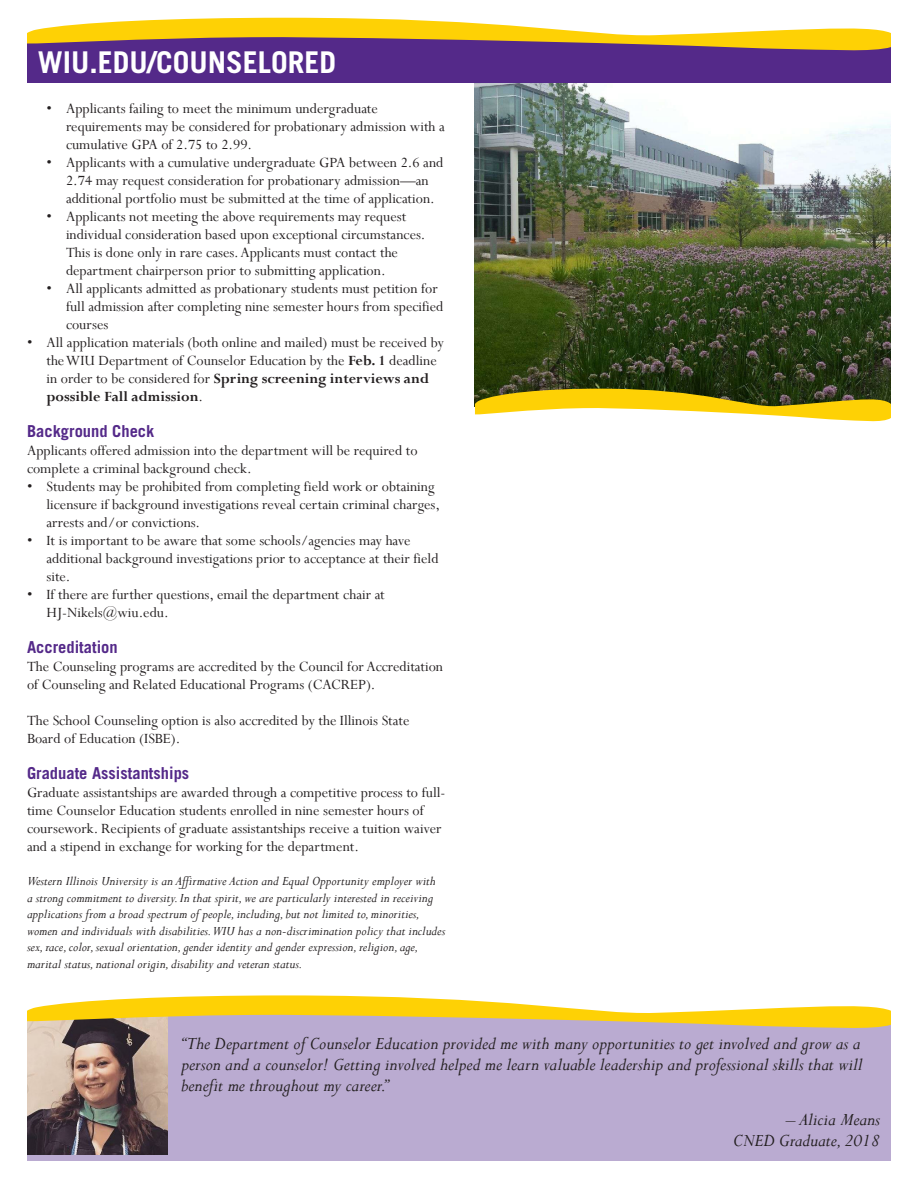
<style>
.page{position:relative;width:918px;height:1188px;background:#fff}
.page>*{position:absolute;margin:0;border:0;box-sizing:border-box;transform-origin:0 0}
.web_address{font:700 30px "Trade Gothic";color:#fff}
.boxed_featured_quo{font:italic 19.5px/21px "Perpetua";color:#231f20;text-align:justify}
.subhead_1_purple{font:700 16.5px "Trade Gothic";color:#542989}
.list_2{font:15.75px/18px "Perpetua";color:#231f20}
.body_text___A{font:15.75px/18px "Perpetua";color:#231f20}
.list_1{font:15.75px/18px "Perpetua";color:#231f20}
.list_1___A{font:15.75px/18px "Perpetua";color:#231f20}
.body_text{font:15.75px/18px "Perpetua";color:#231f20}
.AAEO_blurb___A{font:italic 14.25px/16.5px "Perpetua";color:#231f20}
.s1{font-weight:700}
</style>
<div class="page">
<div style="left:27px;top:1014px;width:864px;height:147px;background:#baabd1"></div>
<img style="left:27px;top:1030px;width:141px;height:124px">
<svg style="left:27px;top:995px;width:864px;height:35px"></svg>
<img style="left:475px;top:82px;width:416px;height:307px">
<svg style="left:475px;top:389px;width:416px;height:33px"></svg>
<div style="left:27px;top:37px;width:864px;height:45px;background:#542989"></div>
<svg style="left:27px;top:18px;width:864px;height:33px"></svg>
<p class="web_address" style="left:38px;top:44px;width:300px">WIU.EDU/COUNSELORED</p>
<p class="list_2" style="left:66px;top:99px;width:380px;text-indent:-20px">• Applicants failing to meet the minimum undergraduate requirements may be considered for probationary admission with a cumulative GPA of 2.75 to 2.99.</p>
<p class="list_2" style="left:66px;top:153px;width:379px;text-indent:-20px">• Applicants with a cumulative undergraduate GPA between 2.6 and<br>2.74 may request consideration for probationary admission—an additional portfolio must be submitted at the time of application.</p>
<p class="list_2" style="left:66px;top:207px;width:361px;text-indent:-20px">• Applicants not meeting the above requirements may request individual consideration based upon exceptional circumstances.<br>This is done only in rare cases. Applicants must contact the department chairperson prior to submitting application.</p>
<p class="list_2" style="left:66px;top:279px;width:379px;text-indent:-20px">• All applicants admitted as probationary students must petition for full admission after completing nine semester hours from specified courses</p>
<p class="list_1___A" style="left:46px;top:333px;width:399px;text-indent:-20px">• All application materials (both online and mailed) must be received by the WIU Department of Counselor Education by the <span class="s1">Feb. 1</span> deadline in order to be considered for <span class="s1">Spring screening interviews and possible Fall admission</span>.</p>
<p class="subhead_1_purple" style="left:27px;top:420px;width:129px">Background Check</p>
<p class="body_text" style="left:27px;top:441px;width:392px">Applicants offered admission into the department will be required to complete a criminal background check.</p>
<p class="list_1" style="left:46px;top:477px;width:395px;text-indent:-20px">• Students may be prohibited from completing field work or obtaining licensure if background investigations reveal certain criminal charges, arrests and/or convictions.</p>
<p class="list_1" style="left:46px;top:531px;width:394px;text-indent:-20px">• It is important to be aware that some schools/agencies may have additional background investigations prior to acceptance at their field site.</p>
<p class="list_1___A" style="left:46px;top:585px;width:340px;text-indent:-20px">• If there are further questions, email the department chair at<br>HJ-Nikels@wiu.edu.</p>
<p class="subhead_1_purple" style="left:27px;top:636px;width:92px">Accreditation</p>
<p class="body_text___A" style="left:27px;top:657px;width:418px">The Counseling programs are accredited by the Council for Accreditation of Counseling and Related Educational Programs (CACREP).</p>
<p class="body_text___A" style="left:27px;top:711px;width:384px">The School Counseling option is also accredited by the Illinois State<br>Board of Education (ISBE).</p>
<p class="subhead_1_purple" style="left:27px;top:762px;width:164px">Graduate Assistantships</p>
<p class="body_text___A" style="left:27px;top:783px;width:420px">Graduate assistantships are awarded through a competitive process to full&shy;time Counselor Education students enrolled in nine semester hours of coursework. Recipients of graduate assistantships receive a tuition waiver and a stipend in exchange for working for the department.</p>
<p class="AAEO_blurb___A" style="left:27px;top:872px;width:420px">Western Illinois University is an Affirmative Action and Equal Opportunity employer with<br>a strong commitment to diversity. In that spirit, we are particularly interested in receiving applications from a broad spectrum of people, including, but not limited to, minorities, women and individuals with disabilities. WIU has a non-discrimination policy that includes sex, race, color, sexual orientation, gender identity and gender expression, religion, age, marital status, national origin, disability and veteran status.</p>
<p class="boxed_featured_quo" style="left:181px;top:1032px;width:682px">“The Department of Counselor Education provided me with many opportunities to get involved and grow as a person and a counselor! Getting involved helped me learn valuable leadership and professional skills that will benefit me throughout my career.”</p>
<p class="boxed_featured_quo" style="left:733px;top:1108px;width:148px;text-align:right">– Alicia Means<br>CNED Graduate, 2018</p>
</div>
